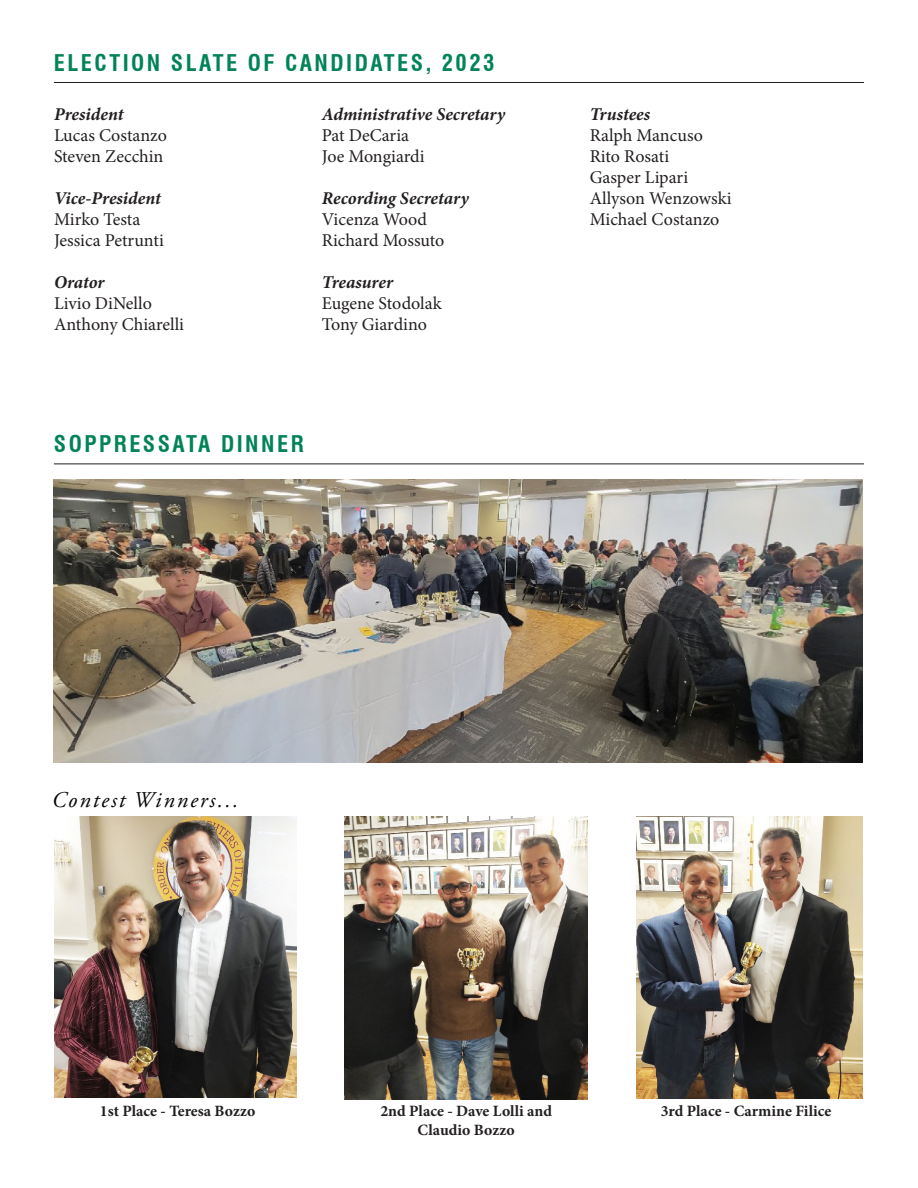
<style>
.page{position:relative;width:918px;height:1188px;background:#fff}
.page>*{position:absolute;margin:0;border:0;box-sizing:border-box;transform-origin:0 0}
.t1{font:700 condensed 22.5px "Swiss 721 BT";letter-spacing:.11em;color:#008457}
.t2{font:italic 22.5px "Adobe Garamond Pro";letter-spacing:.09em;color:#040503}
.Body_text{font:18px "Minion Pro";color:#231f20}
.Body_text-2{font:italic 700 18px "Minion Pro";letter-spacing:-.005em;color:#231f20}
.Body_text-3{font:700 15.75px/18.9px "Minion Pro";color:#231f20;text-align:center}
</style>
<div class="page">
<hr style="left:54px;top:82px;width:810px;height:1px;background:#231f20">
<hr style="left:54px;top:464px;width:810px;height:1px;background:#231f20">
<img style="left:55px;top:816px;width:242px;height:282px">
<img style="left:345px;top:816px;width:243px;height:283px">
<img style="left:636px;top:816px;width:226px;height:283px">
<img style="left:54px;top:480px;width:808px;height:282px">
<p class="t1" style="left:54px;top:49px;width:442px">ELECTION SLATE OF CANDIDATES, 2023</p>
<p class="Body_text-2" style="left:54px;top:101px;width:71px">President</p>
<p class="Body_text" style="left:54px;top:123px;width:114px">Lucas Costanzo</p>
<p class="Body_text" style="left:54px;top:144px;width:111px">Steven Zecchin</p>
<p class="Body_text-2" style="left:54px;top:185px;width:108px">Vice-President</p>
<p class="Body_text" style="left:54px;top:207px;width:88px">Mirko Testa</p>
<p class="Body_text" style="left:54px;top:228px;width:111px">Jessica Petrunti</p>
<p class="Body_text-2" style="left:54px;top:269px;width:52px">Orator</p>
<p class="Body_text" style="left:54px;top:291px;width:99px">Livio DiNello</p>
<p class="Body_text" style="left:54px;top:312px;width:132px">Anthony Chiarelli</p>
<p class="Body_text-2" style="left:322px;top:101px;width:185px">Administrative Secretary</p>
<p class="Body_text" style="left:322px;top:123px;width:89px">Pat DeCaria</p>
<p class="Body_text" style="left:322px;top:144px;width:104px">Joe Mongiardi</p>
<p class="Body_text-2" style="left:322px;top:185px;width:149px">Recording Secretary</p>
<p class="Body_text" style="left:322px;top:207px;width:107px">Vicenza Wood</p>
<p class="Body_text" style="left:322px;top:228px;width:124px">Richard Mossuto</p>
<p class="Body_text-2" style="left:322px;top:269px;width:73px">Treasurer</p>
<p class="Body_text" style="left:322px;top:291px;width:121px">Eugene Stodolak</p>
<p class="Body_text" style="left:322px;top:312px;width:107px">Tony Giardino</p>
<p class="t1" style="left:54px;top:431px;width:251px">SOPPRESSATA DINNER</p>
<p class="Body_text-2" style="left:590px;top:101px;width:62px">Trustees</p>
<p class="Body_text" style="left:590px;top:123px;width:115px">Ralph Mancuso</p>
<p class="Body_text" style="left:590px;top:144px;width:81px">Rito Rosati</p>
<p class="Body_text" style="left:590px;top:165px;width:100px">Gasper Lipari</p>
<p class="Body_text" style="left:590px;top:186px;width:143px">Allyson Wenzowski</p>
<p class="Body_text" style="left:590px;top:207px;width:131px">Michael Costanzo</p>
<p class="t2" style="left:52px;top:786px;width:188px">Contest Winners...</p>
<p class="Body_text-3" style="left:100px;top:1101px;width:157px">1st Place - Teresa Bozzo</p>
<p class="Body_text-3" style="left:380px;top:1101px;width:173px">2nd Place - Dave Lolli and<br>Claudio Bozzo</p>
<p class="Body_text-3" style="left:661px;top:1101px;width:172px">3rd Place - Carmine Filice</p>
</div>
